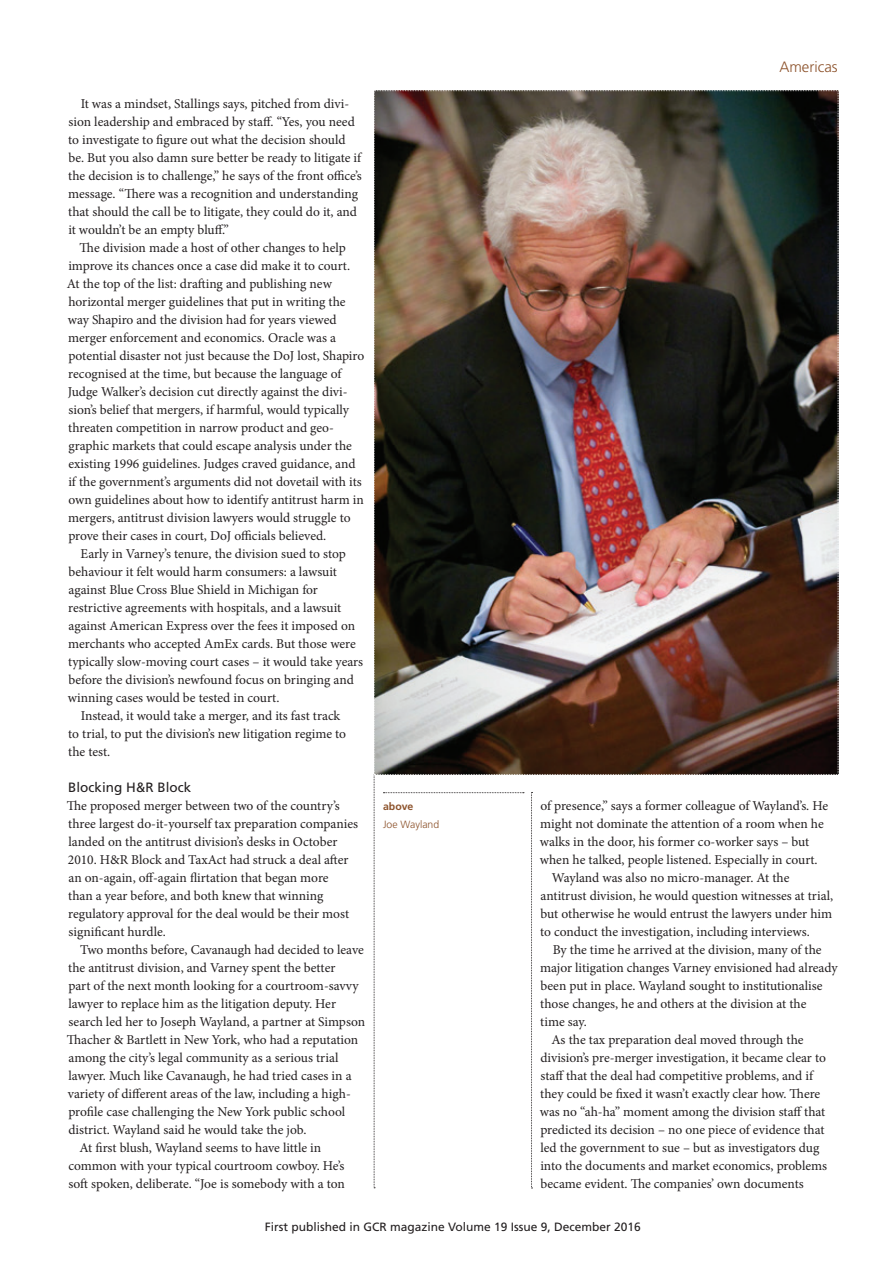
<style>
.page{position:relative;width:893px;height:1263px;background:#fff}
.page>*{position:absolute;margin:0;border:0;box-sizing:border-box;transform-origin:0 0}
.t1{font:300 15px "Frutiger LT Std";color:#8d532c}
.Body_text{font:13.5px/18px "Minion Pro";color:#231f20}
.First_paragraph{font:13.5px/18px "Minion Pro";color:#231f20}
.Subheading{font:13.5px "Frutiger LT Std";color:#231f20}
.t2{font:12px "Frutiger LT Std";color:#231f20}
.t3{font:300 10.5px/18px "Frutiger LT Std";color:#8d532c}
.s1{font-weight:700}
</style>
<div class="page">
<img style="left:374px;top:90px;width:465px;height:1098px">
<p class="Body_text" style="left:68px;top:95px;width:295px;text-indent:12px">It was a mindset, Stallings says, pitched from divi&shy;sion leadership and embraced by staff. “Yes, you need to investigate to figure out what the decision should be. But you also damn sure better be ready to litigate if the decision is to challenge,” he says of the front office’s message. “There was a recognition and understanding that should the call be to litigate, they could do it, and it wouldn’t be an empty bluff.”</p>
<p class="Body_text" style="left:67px;top:239px;width:299px;text-indent:13px">The division made a host of other changes to help improve its chances once a case did make it to court.<br>At the top of the list: drafting and publishing new horizontal merger guidelines that put in writing the way Shapiro and the division had for years viewed merger enforcement and economics. Oracle was a potential disaster not just because the DoJ lost, Shapiro recognised at the time, but because the language of Judge Walker’s decision cut directly against the divi&shy;sion’s belief that mergers, if harmful, would typically threaten competition in narrow product and geo&shy;graphic markets that could escape analysis under the existing 1996 guidelines. Judges craved guidance, and if the government’s arguments did not dovetail with its own guidelines about how to identify antitrust harm in mergers, antitrust division lawyers would struggle to prove their cases in court, DoJ officials believed.</p>
<p class="Body_text" style="left:68px;top:545px;width:297px;text-indent:13px">Early in Varney’s tenure, the division sued to stop behaviour it felt would harm consumers: a lawsuit against Blue Cross Blue Shield in Michigan for restrictive agreements with hospitals, and a lawsuit against American Express over the fees it imposed on merchants who accepted AmEx cards. But those were typically slow-moving court cases – it would take years before the division’s newfound focus on bringing and winning cases would be tested in court.</p>
<p class="Body_text" style="left:68px;top:707px;width:279px;text-indent:12px">Instead, it would take a merger, and its fast track to trial, to put the division’s new litigation regime to the test.</p>
<p class="Subheading" style="left:68px;top:779px;width:124px">Blocking H&amp;R Block</p>
<p class="First_paragraph" style="left:67px;top:797px;width:293px">The proposed merger between two of the country’s three largest do-it-yourself tax preparation companies landed on the antitrust division’s desks in October 2010. H&amp;R Block and TaxAct had struck a deal after an on-again, off-again flirtation that began more<br>than a year before, and both knew that winning regulatory approval for the deal would be their most significant hurdle.</p>
<p class="Body_text" style="left:67px;top:941px;width:300px;text-indent:13px">Two months before, Cavanaugh had decided to leave the antitrust division, and Varney spent the better<br>part of the next month looking for a courtroom-savvy lawyer to replace him as the litigation deputy. Her search led her to Joseph Wayland, a partner at Simpson Thacher &amp; Bartlett in New York, who had a reputation among the city’s legal community as a serious trial lawyer. Much like Cavanaugh, he had tried cases in a variety of different areas of the law, including a high&shy;profile case challenging the New York public school district. Wayland said he would take the job.</p>
<p class="Body_text" style="left:68px;top:1139px;width:278px;text-indent:11px">At first blush, Wayland seems to have little in common with your typical courtroom cowboy. He’s soft spoken, deliberate. “Joe is somebody with a ton</p>
<p class="t3" style="left:383px;top:798px;width:58px"><span class="s1">above<br></span>Joe Wayland</p>
<p class="t1" style="left:779px;top:58px;width:60px">Americas</p>
<p class="Body_text" style="left:540px;top:797px;width:290px">of presence,” says a former colleague of Wayland’s. He might not dominate the attention of a room when he walks in the door, his former co-worker says – but when he talked, people listened. Especially in court.</p>
<p class="Body_text" style="left:540px;top:869px;width:294px;text-indent:12px">Wayland was also no micro-manager. At the antitrust division, he would question witnesses at trial, but otherwise he would entrust the lawyers under him to conduct the investigation, including interviews.</p>
<p class="Body_text" style="left:540px;top:941px;width:299px;text-indent:12px">By the time he arrived at the division, many of the major litigation changes Varney envisioned had already been put in place. Wayland sought to institutionalise those changes, he and others at the division at the<br>time say.</p>
<p class="Body_text" style="left:540px;top:1031px;width:289px;text-indent:12px">As the tax preparation deal moved through the division’s pre-merger investigation, it became clear to staff that the deal had competitive problems, and if they could be fixed it wasn’t exactly clear how. There was no “ah-ha” moment among the division staff that predicted its decision – no one piece of evidence that led the government to sue – but as investigators dug into the documents and market economics, problems became evident. The companies’ own documents</p>
<p class="t2" style="left:265px;top:1220px;width:378px">First published in GCR magazine Volume 19 Issue 9, December 2016</p>
</div>
